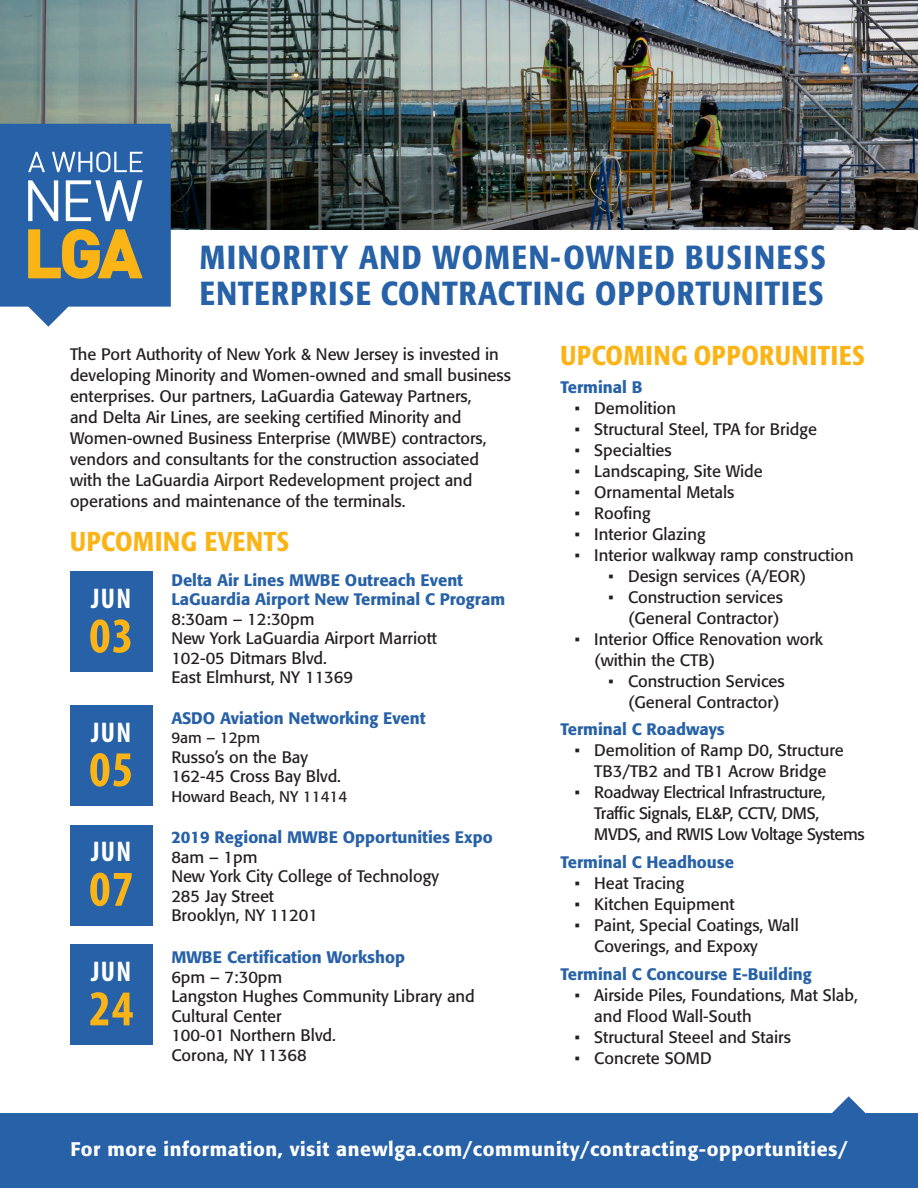
<style>
.page{position:relative;width:918px;height:1188px;background:#fff}
.page>*{position:absolute;margin:0;border:0;box-sizing:border-box;transform-origin:0 0}
.month{font:700 condensed 50.4px "Myriad Pro";letter-spacing:.025em;color:#fbb416}
.gradient_heading{font:500 condensed 33px/36px "Formata";letter-spacing:.045em;color:#2761a7}
.Number{font:700 condensed 28.5px "Myriad Pro";letter-spacing:.045em;color:#fff}
.Main_heading{font:500 condensed 27px "Formata";letter-spacing:.025em;color:#fbb416}
.MAIN_BODY_BLACK{font:500 19.5px "Formata";letter-spacing:.03em;color:#fff}
.MAIN_BODY_BLACK-2{font:16.5px/21px "Formata";color:#231f20}
.Upcoming_Events_Head{font:500 16.5px/19.5px "Formata";color:#2761a7}
.MAIN_BODY_BLACK-3{font:16.5px/21px "Formata";letter-spacing:-.02em;color:#231f20}
.MAIN_BODY_BLACK-4{font:15.3px "Formata";color:#231f20}
</style>
<div class="page">
<img style="left:0;top:0;width:918px;height:230px">
<svg style="left:0;top:1096px;width:918px;height:92px;fill:#2761a7"></svg>
<div style="left:70px;top:572px;width:82px;height:100px;background:#2761a7"></div>
<div style="left:70px;top:825px;width:82px;height:100px;background:#2761a7"></div>
<svg style="left:0;top:124px;width:171px;height:203px;background:#5b80a6"></svg>
<div style="left:70px;top:705px;width:82px;height:101px;background:#2761a7"></div>
<div style="left:70px;top:944px;width:82px;height:101px;background:#2761a7"></div>
<p class="gradient_heading" style="left:200px;top:239px;width:628px">MINORITY AND WOMEN-OWNED BUSINESS<br>ENTERPRISE CONTRACTING OPPORTUNITIES</p>
<p class="MAIN_BODY_BLACK-2" style="left:70px;top:344px;width:442px">The Port Authority of New York &amp; New Jersey is invested in developing Minority and Women-owned and small business enterprises. Our partners, LaGuardia Gateway Partners,<br>and Delta Air Lines, are seeking certified Minority and Women-owned Business Enterprise (MWBE) contractors, vendors and consultants for the construction associated with the LaGuardia Airport Redevelopment project and operations and maintenance of the terminals.</p>
<p class="Main_heading" style="left:70px;top:526px;width:221px">UPCOMING EVENTS</p>
<p class="Number" style="left:91px;top:581px;width:42px">JUN</p>
<p class="month" style="left:89px;top:604px;width:46px">03</p>
<p class="Number" style="left:91px;top:714px;width:42px">JUN</p>
<p class="month" style="left:89px;top:738px;width:46px">05</p>
<p class="Number" style="left:91px;top:834px;width:42px">JUN</p>
<p class="month" style="left:89px;top:857px;width:46px">07</p>
<p class="Number" style="left:91px;top:954px;width:42px">JUN</p>
<p class="month" style="left:89px;top:977px;width:46px">24</p>
<p class="Upcoming_Events_Head" style="left:171px;top:570px;width:335px">Delta Air Lines MWBE Outreach Event<br>LaGuardia Airport New Terminal C Program</p>
<p class="MAIN_BODY_BLACK-2" style="left:171px;top:609px;width:267px;line-height:19.5px">8:30am – 12:30pm<br>New York LaGuardia Airport Marriott</p>
<p class="MAIN_BODY_BLACK-2" style="left:171px;top:648px;width:183px;line-height:19.5px">102-05 Ditmars Blvd.<br>East Elmhurst, NY 11369</p>
<p class="Upcoming_Events_Head" style="left:171px;top:708px;width:256px">ASDO Aviation Networking Event</p>
<p class="MAIN_BODY_BLACK-4" style="left:171px;top:729px;width:90px">9am – 12pm</p>
<p class="MAIN_BODY_BLACK-2" style="left:171px;top:747px;width:171px;line-height:19.5px">Russo’s on the Bay<br>162-45 Cross Bay Blvd.</p>
<p class="MAIN_BODY_BLACK-4" style="left:171px;top:787px;width:178px">Howard Beach, NY 11414</p>
<p class="Upcoming_Events_Head" style="left:171px;top:828px;width:323px">2019 Regional MWBE Opportunities Expo</p>
<p class="MAIN_BODY_BLACK-2" style="left:171px;top:847px;width:269px;line-height:19.5px">8am – 1pm<br>New York City College of Technology</p>
<p class="MAIN_BODY_BLACK-2" style="left:171px;top:886px;width:104px">285 Jay Street</p>
<p class="MAIN_BODY_BLACK-2" style="left:171px;top:905px;width:148px">Brooklyn, NY 11201</p>
<p class="Upcoming_Events_Head" style="left:171px;top:947px;width:235px">MWBE Certification Workshop</p>
<p class="MAIN_BODY_BLACK-2" style="left:171px;top:966px;width:113px">6pm – 7:30pm</p>
<p class="MAIN_BODY_BLACK-2" style="left:171px;top:986px;width:305px;line-height:19.5px">Langston Hughes Community Library and<br>Cultural Center</p>
<p class="MAIN_BODY_BLACK-2" style="left:171px;top:1025px;width:166px">100-01 Northern Blvd.</p>
<p class="MAIN_BODY_BLACK-2" style="left:171px;top:1044px;width:137px">Corona, NY 11368</p>
<p class="Main_heading" style="left:561px;top:339px;width:306px">UPCOMING OPPORUNITIES</p>
<h2 class="Upcoming_Events_Head" style="left:561px;top:377px;width:83px">Terminal B</h2>
<p class="MAIN_BODY_BLACK-2" style="left:575px;top:397px;width:103px">• Demolition</p>
<p class="MAIN_BODY_BLACK-2" style="left:575px;top:418px;width:244px">• Structural Steel, TPA for Bridge</p>
<p class="MAIN_BODY_BLACK-2" style="left:575px;top:439px;width:98px">• Specialties</p>
<p class="MAIN_BODY_BLACK-2" style="left:575px;top:460px;width:189px">• Landscaping, Site Wide</p>
<p class="MAIN_BODY_BLACK-2" style="left:575px;top:481px;width:161px">• Ornamental Metals</p>
<p class="MAIN_BODY_BLACK-2" style="left:575px;top:502px;width:77px">• Roofing</p>
<p class="MAIN_BODY_BLACK-2" style="left:575px;top:523px;width:132px">• Interior Glazing</p>
<p class="MAIN_BODY_BLACK-2" style="left:575px;top:544px;width:280px">• Interior walkway ramp construction</p>
<p class="MAIN_BODY_BLACK-2" style="left:609px;top:565px;width:199px">• Design services (A/EOR)</p>
<p class="MAIN_BODY_BLACK-2" style="left:609px;top:586px;width:176px;text-align:right">• Construction services (General Contractor)</p>
<p class="MAIN_BODY_BLACK-2" style="left:594px;top:628px;width:230px;text-indent:-19px">• Interior Office Renovation work (within the CTB)</p>
<p class="MAIN_BODY_BLACK-2" style="left:628px;top:670px;width:158px;text-indent:-19px">• Construction Services (General Contractor)</p>
<h2 class="Upcoming_Events_Head" style="left:561px;top:720px;width:166px">Terminal C Roadways</h2>
<p class="MAIN_BODY_BLACK-2" style="left:575px;top:740px;width:271px;text-align:center">• Demolition of Ramp D0, Structure<br>TB3/TB2 and TB1 Acrow Bridge</p>
<p class="MAIN_BODY_BLACK-3" style="left:594px;top:782px;width:272px;text-indent:-19px">• Roadway Electrical Infrastructure,<br>Traffic Signals, EL&amp;P, CCTV, DMS,<br>MVDS, and RWIS Low Voltage Systems</p>
<h2 class="Upcoming_Events_Head" style="left:561px;top:853px;width:175px">Terminal C Headhouse</h2>
<p class="MAIN_BODY_BLACK-2" style="left:575px;top:873px;width:111px">• Heat Tracing</p>
<p class="MAIN_BODY_BLACK-2" style="left:575px;top:894px;width:161px">• Kitchen Equipment</p>
<p class="MAIN_BODY_BLACK-2" style="left:594px;top:915px;width:206px;text-indent:-19px">• Paint, Special Coatings, Wall<br>Coverings, and Expoxy</p>
<h2 class="Upcoming_Events_Head" style="left:561px;top:964px;width:253px">Terminal C Concourse E-Building</h2>
<p class="MAIN_BODY_BLACK-2" style="left:594px;top:985px;width:265px;text-indent:-19px">• Airside Piles, Foundations, Mat Slab, and Flood Wall-South</p>
<p class="MAIN_BODY_BLACK-2" style="left:575px;top:1027px;width:218px">• Structural Steeel and Stairs</p>
<p class="MAIN_BODY_BLACK-2" style="left:575px;top:1048px;width:139px">• Concrete SOMD</p>
<p class="MAIN_BODY_BLACK" style="left:70px;top:1137px;width:779px">For more information, visit anewlga.com/community/contracting-opportunities/</p>
</div>
